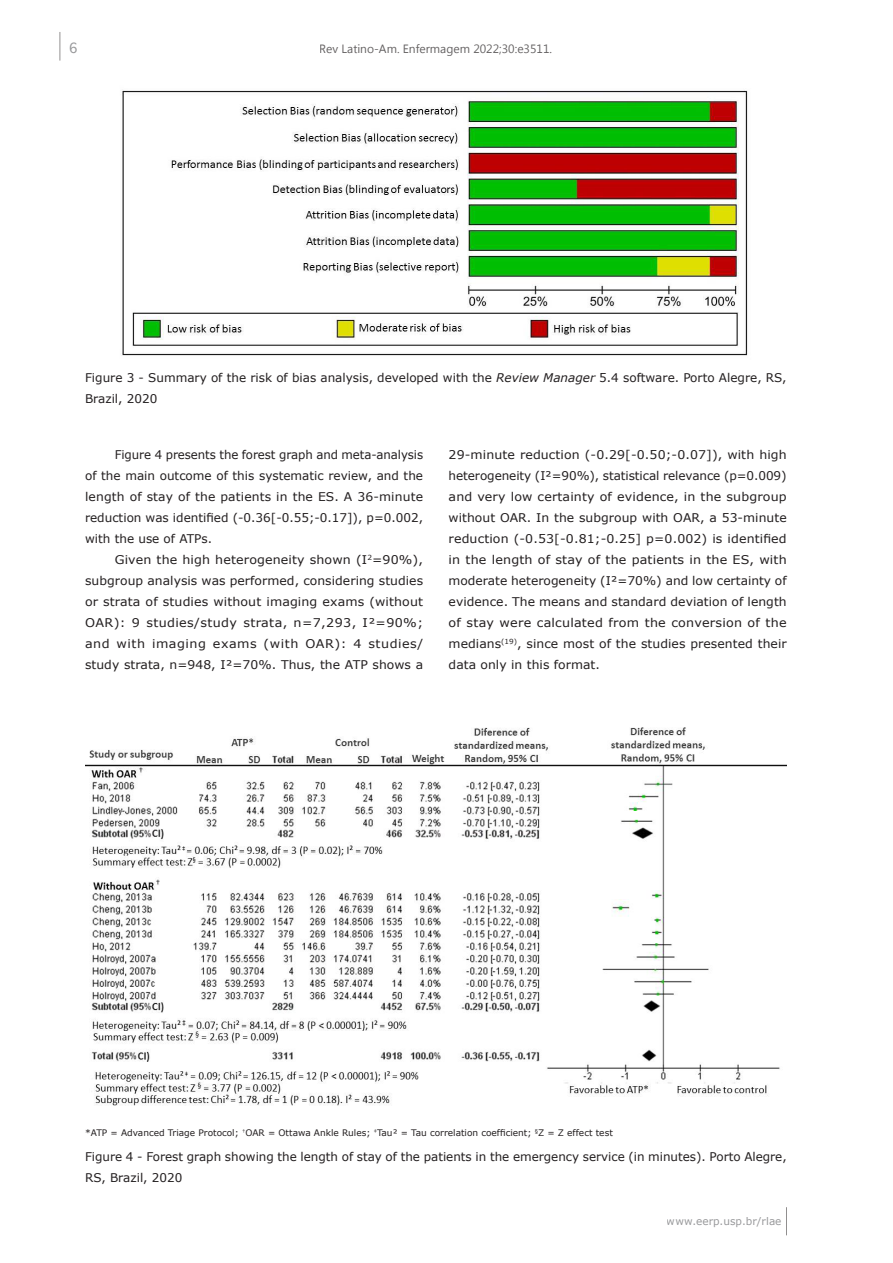
<style>
.page{position:relative;width:893px;height:1263px;background:#fff}
.page>*{position:absolute;margin:0;border:0;box-sizing:border-box;transform-origin:0 0}
.t1{font:13.5px "Geneva";color:#6c6d70}
.t2{font:12px/21px "Verdana";color:#231f20;text-align:justify;scale:1.04 1}
.t3{font:12px/21px "Verdana";color:#231f20}
.t4{font:12px/21px "Verdana";color:#231f20;text-align:justify;scale:1.05 1}
.t5{font:12px "Segoe UI";color:#231f20}
.t6{font:10.5px "Verdana";color:#6c6d70}
.t7{font:9px "Verdana";color:#231f20}
.s1{font-style:italic}
</style>
<div class="page">
<svg style="left:786px;top:1207px;width:1px;height:28px"></svg>
<svg style="left:60px;top:32px;width:1px;height:29px"></svg>
<img style="left:121px;top:90px;width:627px;height:266px">
<img style="left:85px;top:727px;width:702px;height:379px">
<p class="t1" style="left:68px;top:41px;width:11px">6</p>
<p class="t5" style="left:320px;top:41px;width:234px">Rev Latino-Am. Enfermagem 2022;30:e3511.</p>
<p class="t3" style="left:85px;top:368px;width:703px">Figure 3 - Summary of the risk of bias analysis, developed with the <span class="s1">Review Manager</span> 5.4 software. Porto Alegre, RS,<br>Brazil, 2020</p>
<p class="t3" style="left:85px;top:445px;width:340px;text-align:justify;text-indent:30px">Figure 4 presents the forest graph and meta-analysis of the main outcome of this systematic review, and the length of stay of the patients in the ES. A 36-minute reduction was identified (-0.36[-0.55;-0.17]), p=0.002, with the use of ATPs.</p>
<p class="t4" style="left:85px;top:550px;width:323px;text-indent:30px">Given the high heterogeneity shown (I<sup>2</sup>=90%), subgroup analysis was performed, considering studies or strata of studies without imaging exams (without OAR): 9 studies/study strata, n=7,293, I²=90%; and with imaging exams (with OAR): 4 studies/ study strata, n=948, I²=70%. Thus, the ATP shows a</p>
<p class="t2" style="left:449px;top:445px;width:327px">29-minute reduction (-0.29[-0.50;-0.07]), with high heterogeneity (I²=90%), statistical relevance (p=0.009) and very low certainty of evidence, in the subgroup without OAR. In the subgroup with OAR, a 53-minute reduction (-0.53[-0.81;-0.25] p=0.002) is identified in the length of stay of the patients in the ES, with moderate heterogeneity (I²=70%) and low certainty of evidence. The means and standard deviation of length of stay were calculated from the conversion of the medians<sup>(19)</sup>, since most of the studies presented their data only in this format.</p>
<p class="t7" style="left:85px;top:1127px;width:529px">*ATP = Advanced Triage Protocol; <sup>†</sup>OAR = Ottawa Ankle Rules; <sup>‡</sup>Tau² = Tau correlation coefficient; <sup>§</sup>Z = Z effect test</p>
<p class="t3" style="left:85px;top:1146px;width:703px">Figure 4 - Forest graph showing the length of stay of the patients in the emergency service (in minutes). Porto Alegre,<br>RS, Brazil, 2020</p>
<p class="t6" style="left:667px;top:1215px;width:116px">www.eerp.usp.br/rlae</p>
</div>
